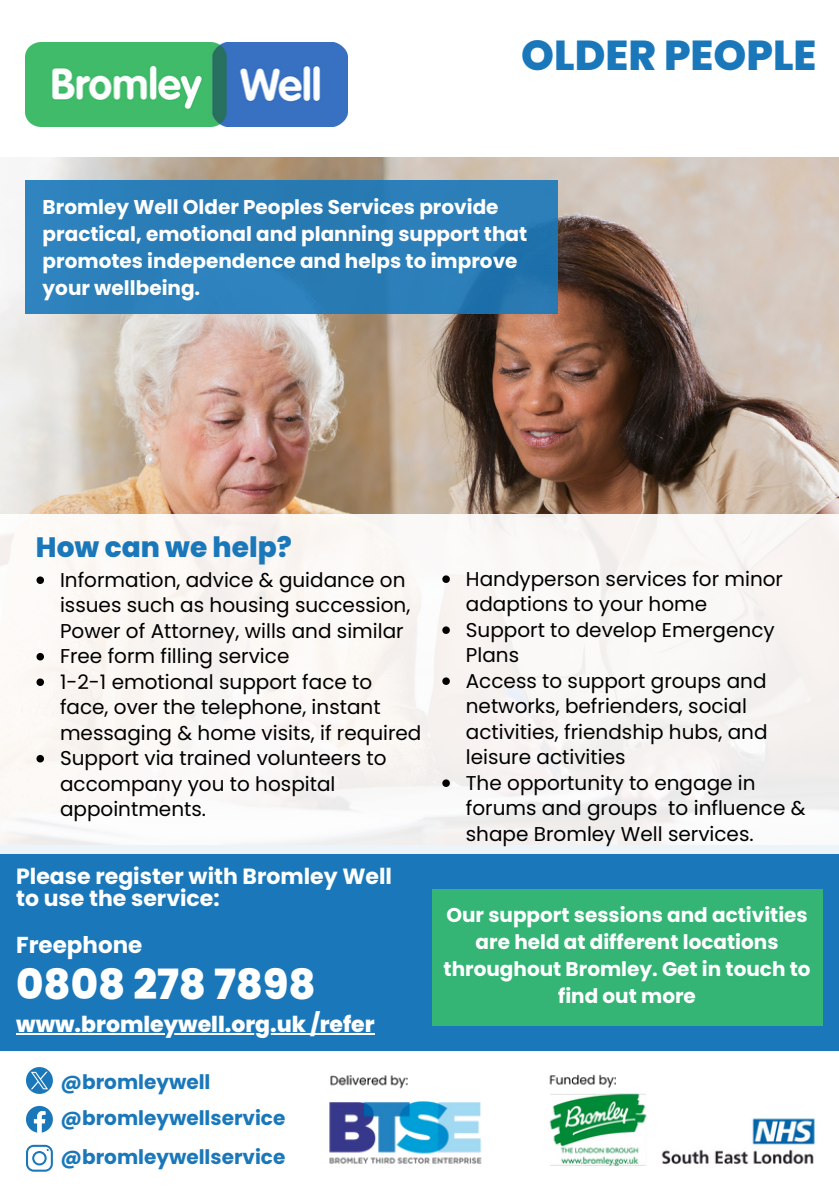
<style>
.page{position:relative;width:839px;height:1191px;background:#fff}
.page>*{position:absolute;margin:0;border:0;box-sizing:border-box;transform-origin:0 0}
.t1{font:800 41.8px "Poppins";color:#1a78ba}
.t2{font:800 41.6px "Poppins";color:#fff}
.t3{font:800 28px "Poppins";color:#1a78ba}
.t4{font:700 23px "Poppins";color:#fff}
.t5{font:700 22px/22.4px "Poppins";color:#fff}
.t6{font:800 22px "Poppins";color:#fff}
.t7{font:20px/25.6px "Poppins";color:#000}
.t8{font:700 20px/27px "Poppins";color:#fff}
.t9{font:700 20px "Poppins";color:#1a78ba}
</style>
<div class="page">
<img style="left:26px;top:42px;width:321px;height:84px">
<img style="left:329px;top:1074px;width:486px;height:92px">
<svg style="left:26px;top:1067px;width:27px;height:27px"></svg>
<svg style="left:26px;top:1106px;width:27px;height:27px"></svg>
<svg style="left:26px;top:1145px;width:27px;height:27px"></svg>
<img style="left:0;top:157px;width:838px;height:357px">
<div style="left:0;top:845px;width:838px;height:206px;background:#1a78ba"></div>
<div style="left:432px;top:890px;width:390px;height:136px;background:#34b575"></div>
<div style="left:26px;top:180px;width:532px;height:133px;background:#2b7eb8"></div>
<div style="left:0;top:514px;width:838px;height:340px;background:#faf6f4"></div>
<hr style="left:16px;top:1033px;width:358px;height:2px;background:#fff">
<svg style="left:36px;top:576px;width:8px;height:8px"></svg>
<svg style="left:36px;top:653px;width:8px;height:7px"></svg>
<svg style="left:36px;top:678px;width:8px;height:8px"></svg>
<svg style="left:36px;top:755px;width:8px;height:7px"></svg>
<svg style="left:442px;top:575px;width:8px;height:8px"></svg>
<svg style="left:442px;top:626px;width:8px;height:8px"></svg>
<svg style="left:442px;top:677px;width:8px;height:8px"></svg>
<svg style="left:442px;top:779px;width:8px;height:8px"></svg>
<p class="t1" style="left:521px;top:26px;width:297px">OLDER PEOPLE</p>
<p class="t8" style="left:43px;top:193px;width:486px">Bromley Well Older Peoples Services provide practical, emotional and planning support that promotes independence and helps to improve your wellbeing.</p>
<p class="t3" style="left:36px;top:527px;width:257px">How can we help?</p>
<p class="t7" style="left:60px;top:567px;width:352px">Information, advice &amp; guidance on issues such as housing succession,<br>Power of Attorney, wills and similar</p>
<p class="t7" style="left:60px;top:644px;width:231px">Free form filling service</p>
<p class="t7" style="left:60px;top:669px;width:363px">1-2-1 emotional support face to face, over the telephone, instant messaging &amp; home visits, if required</p>
<p class="t7" style="left:60px;top:746px;width:328px">Support via trained volunteers to accompany you to hospital appointments.</p>
<p class="t5" style="left:16px;top:865px;width:377px">Please register with Bromley Well to use the service:</p>
<p class="t4" style="left:16px;top:929px;width:128px">Freephone</p>
<p class="t2" style="left:16px;top:955px;width:301px">0808 278 7898</p>
<p class="t6" style="left:16px;top:1009px;width:360px">www.bromleywell.org.uk /refer</p>
<p class="t9" style="left:60px;top:1068px;width:151px">@bromleywell</p>
<p class="t9" style="left:60px;top:1104px;width:226px">@bromleywellservice</p>
<p class="t9" style="left:60px;top:1143px;width:226px">@bromleywellservice</p>
<p class="t7" style="left:466px;top:566px;width:319px">Handyperson services for minor adaptions to your home</p>
<p class="t7" style="left:466px;top:617px;width:310px">Support to develop Emergency<br>Plans</p>
<p class="t7" style="left:466px;top:668px;width:303px">Access to support groups and networks, befrienders, social activities, friendship hubs, and leisure activities</p>
<p class="t7" style="left:466px;top:770px;width:341px">The opportunity to engage in forums and groups to influence &amp; shape Bromley Well services.</p>
<p class="t8" style="left:443px;top:902px;width:368px;text-align:center">Our support sessions and activities are held at different locations throughout Bromley. Get in touch to find out more</p>
</div>
